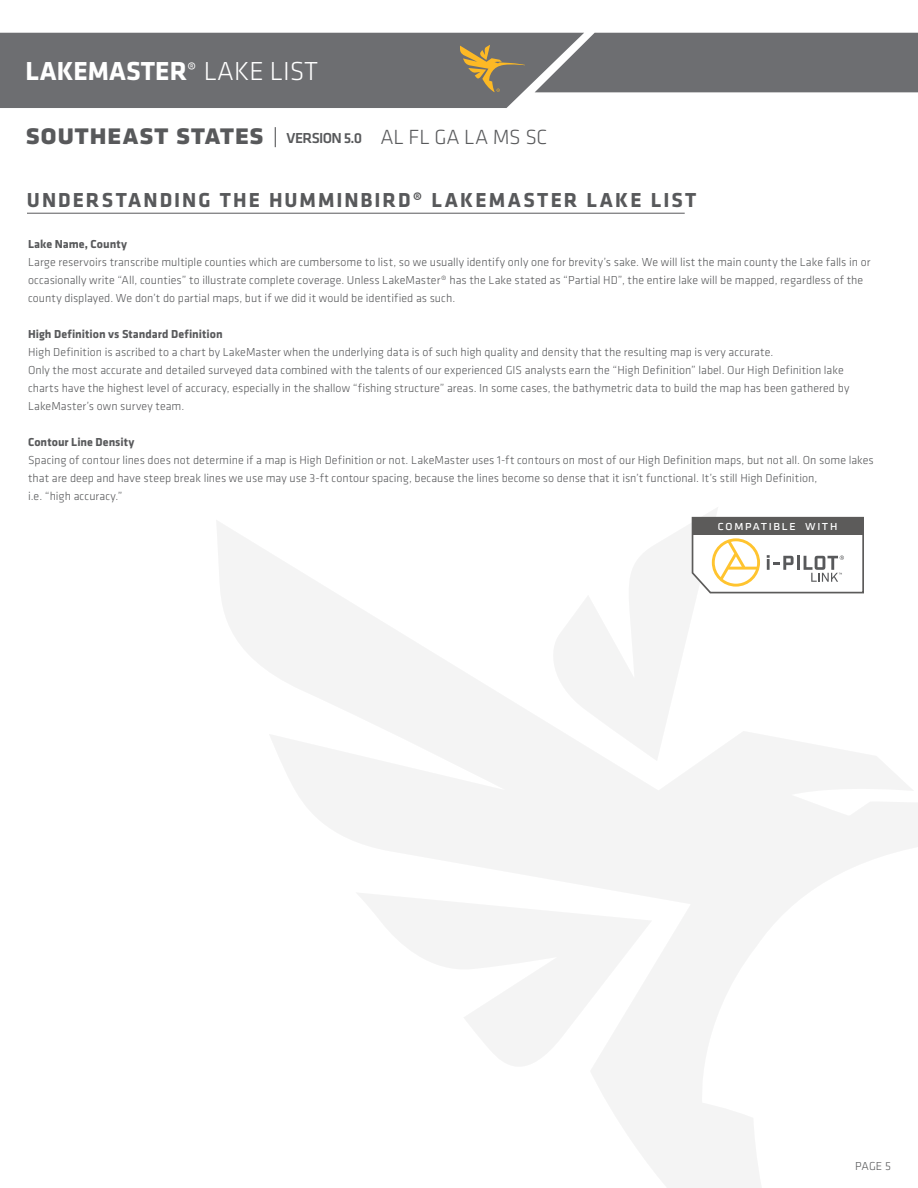
<style>
.page{position:relative;width:918px;height:1188px;background:#fff}
.page>*{position:absolute;margin:0;border:0;box-sizing:border-box;transform-origin:0 0}
.t1{font:700 30px "Klavika";letter-spacing:.005em;color:#58595b}
.t2{font:700 27px "Klavika";color:#fff}
.t3{font:700 21px "Klavika";letter-spacing:.095em;color:#58595b}
.t4{font:13.5px "Klavika";letter-spacing:.085em;color:#fff}
.t5{font:300 12px/18px "Klavika";letter-spacing:.005em;color:#58595b}
.t6{font:700 12px "Klavika";letter-spacing:.005em;color:#58595b}
.s1{font-weight:300}
.s2{font-weight:500;font-size:15px}
.s3{font-weight:300;font-size:21.3px}
</style>
<div class="page">
<svg style="left:217px;top:521px;width:701px;height:667px"></svg>
<hr style="left:27px;top:213px;width:658px;height:1px;background:#58595b">
<svg style="left:548px;top:508px;width:317px;height:253px"></svg>
<div style="left:584px;top:33px;width:334px;height:59px;background:#6d6e71"></div>
<div style="left:0;top:33px;width:584px;height:75px;background:#6d6e71"></div>
<svg style="left:460px;top:45px;width:65px;height:48px;background:#8c7e60"></svg>
<svg style="left:275px;top:127px;width:1px;height:20px"></svg>
<h2 class="t2" style="left:26px;top:61px;width:294px">LAKEMASTER<sup>®</sup> <span class="s1">LAKE LIST</span></h2>
<h1 class="t1" style="left:26px;top:123px;width:523px">southeast states <span class="s2">VERSION 5.0</span> <span class="s3">AL FL GA LA MS SC</span></h1>
<h3 class="t3" style="left:27px;top:192px;width:671px">UNDERSTANDING THE HUMMINBIRD® LAKEMASTER LAKE LIST</h3>
<p class="t6" style="left:28px;top:239px;width:100px">Lake Name, County</p>
<p class="t5" style="left:28px;top:254px;width:844px">Large reservoirs transcribe multiple counties which are cumbersome to list, so we usually identify only one for brevity’s sake. We will list the main county the Lake falls in or occasionally write “All, counties” to illustrate complete coverage. Unless LakeMaster® has the Lake stated as “Partial HD”, the entire lake will be mapped, regardless of the county displayed. We don’t do partial maps, but if we did it would be identified as such.</p>
<p class="t6" style="left:28px;top:329px;width:196px">High Definition vs Standard Definition</p>
<p class="t5" style="left:28px;top:344px;width:823px">High Definition is ascribed to a chart by LakeMaster when the underlying data is of such high quality and density that the resulting map is very accurate.<br>Only the most accurate and detailed surveyed data combined with the talents of our experienced GIS analysts earn the “High Definition” label. Our High Definition lake charts have the highest level of accuracy, especially in the shallow “fishing structure” areas. In some cases, the bathymetric data to build the map has been gathered by LakeMaster’s own survey team.</p>
<p class="t6" style="left:28px;top:437px;width:108px">Contour Line Density</p>
<p class="t5" style="left:28px;top:452px;width:847px">Spacing of contour lines does not determine if a map is High Definition or not. LakeMaster uses 1-ft contours on most of our High Definition maps, but not all. On some lakes that are deep and have steep break lines we use may use 3-ft contour spacing, because the lines become so dense that it isn’t functional. It’s still High Definition,<br>i.e. “high accuracy.”</p>
<p class="t4" style="left:718px;top:520px;width:122px">compatible with</p>
<p class="t5" style="left:855px;top:1158px;width:37px">PAGE 5</p>
</div>
